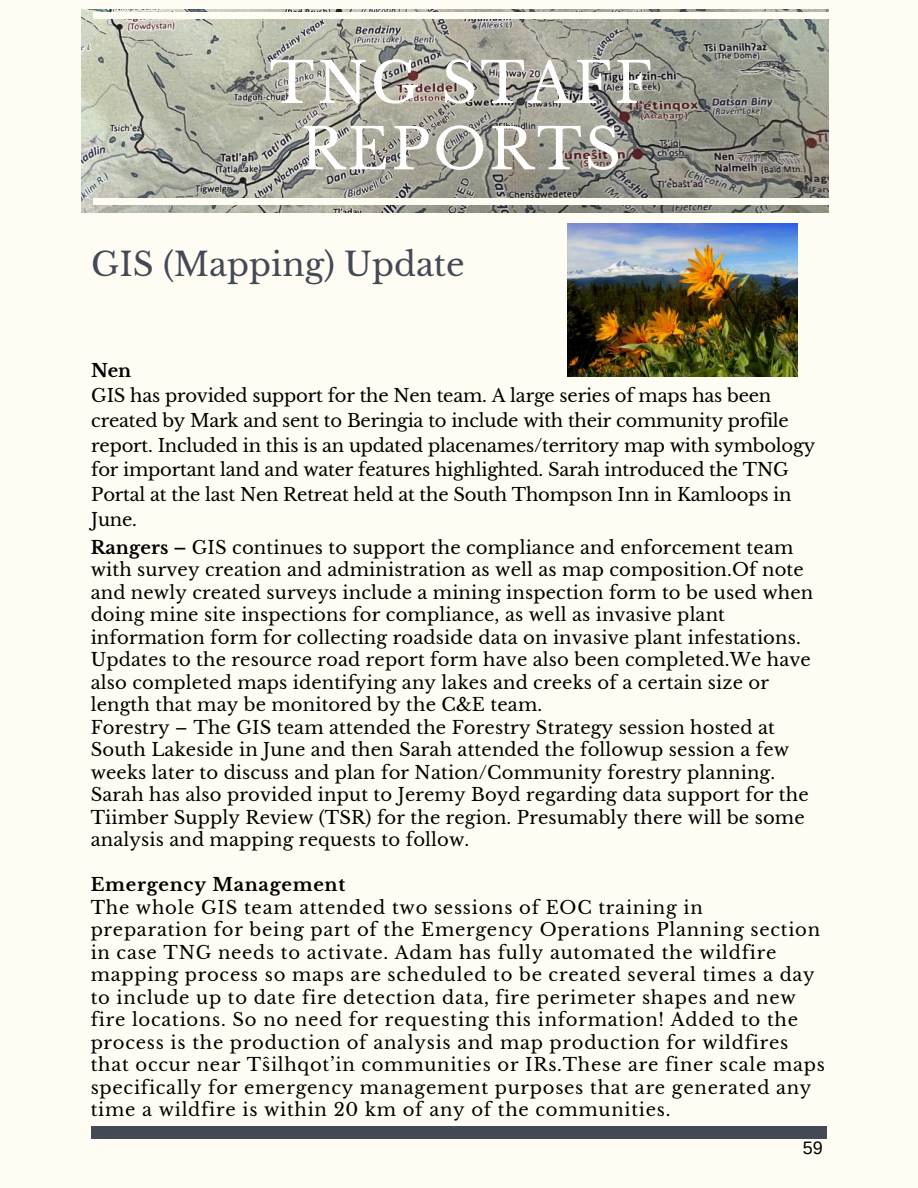
<style>
.page{position:relative;width:918px;height:1188px;background:#fffcf3}
.page>*{position:absolute;margin:0;border:0;box-sizing:border-box;transform-origin:0 0}
.t1{font:56.4px "Libre Baskerville";letter-spacing:.05em;color:#fefefe}
.t2{font:56.1px "Libre Baskerville";letter-spacing:.05em;color:#fefefe}
.t3{font:32.4px "Libre Baskerville";color:#444956}
.t4{font:18px/22.5px "Libre Baskerville";letter-spacing:.01em;color:#000}
.t5{font:18px/22.5px "Libre Baskerville";letter-spacing:.04em;color:#000}
.t6{font:18px/24.8px "Libre Baskerville";letter-spacing:-.01em;color:#000}
.t7{font:700 18px "Libre Baskerville";letter-spacing:.04em;color:#000}
.t8{font:18px "Arimo";color:#000}
.s1{font-weight:700}
</style>
<div class="page">
<div style="left:91px;top:1126px;width:736px;height:13px;background:#444956"></div>
<img style="left:81px;top:10px;width:747px;height:202px">
<div style="left:93px;top:12px;width:736px;height:7px;background:#fffcf3"></div>
<div style="left:93px;top:198px;width:736px;height:6px;background:#fffcf3"></div>
<img style="left:568px;top:224px;width:229px;height:153px">
<h2 class="t2" style="left:269px;top:49px;width:384px">TNG STAFF</h2>
<h1 class="t1" style="left:300px;top:115px;width:322px">REPORTS</h1>
<h3 class="t3" style="left:91px;top:244px;width:375px">GIS (Mapping) Update</h3>
<p class="t7" style="left:91px;top:360px;width:42px">Nen</p>
<p class="t6" style="left:91px;top:384px;width:725px">GIS has provided support for the Nen team. A large series of maps has been created by Mark and sent to Beringia to include with their community profile report. Included in this is an updated placenames/territory map with symbology for important land and water features highlighted. Sarah introduced the TNG Portal at the last Nen Retreat held at the South Thompson Inn in Kamloops in June.</p>
<p class="t4" style="left:91px;top:536px;width:724px"><span class="s1">Rangers –</span> GIS continues to support the compliance and enforcement team with survey creation and administration as well as map composition.Of note and newly created surveys include a mining inspection form to be used when doing mine site inspections for compliance, as well as invasive plant information form for collecting roadside data on invasive plant infestations.<br>Updates to the resource road report form have also been completed.We have also completed maps identifying any lakes and creeks of a certain size or length that may be monitored by the C&amp;E team.<br>Forestry – The GIS team attended the Forestry Strategy session hosted at South Lakeside in June and then Sarah attended the followup session a few weeks later to discuss and plan for Nation/Community forestry planning.<br>Sarah has also provided input to Jeremy Boyd regarding data support for the Tiimber Supply Review (TSR) for the region. Presumably there will be some analysis and mapping requests to follow.</p>
<p class="t7" style="left:91px;top:874px;width:256px">Emergency Management</p>
<p class="t5" style="left:91px;top:896px;width:736px">The whole GIS team attended two sessions of EOC training in<br>preparation for being part of the Emergency Operations Planning section in case TNG needs to activate. Adam has fully automated the wildfire mapping process so maps are scheduled to be created several times a day to include up to date fire detection data, fire perimeter shapes and new fire locations. So no need for requesting this information! Added to the process is the production of analysis and map production for wildfires that occur near Tŝilhqot’in communities or IRs.These are finer scale maps specifically for emergency management purposes that are generated any time a wildfire is within 20 km of any of the communities.</p>
<p class="t8" style="left:803px;top:1137px;width:22px">59</p>
</div>
